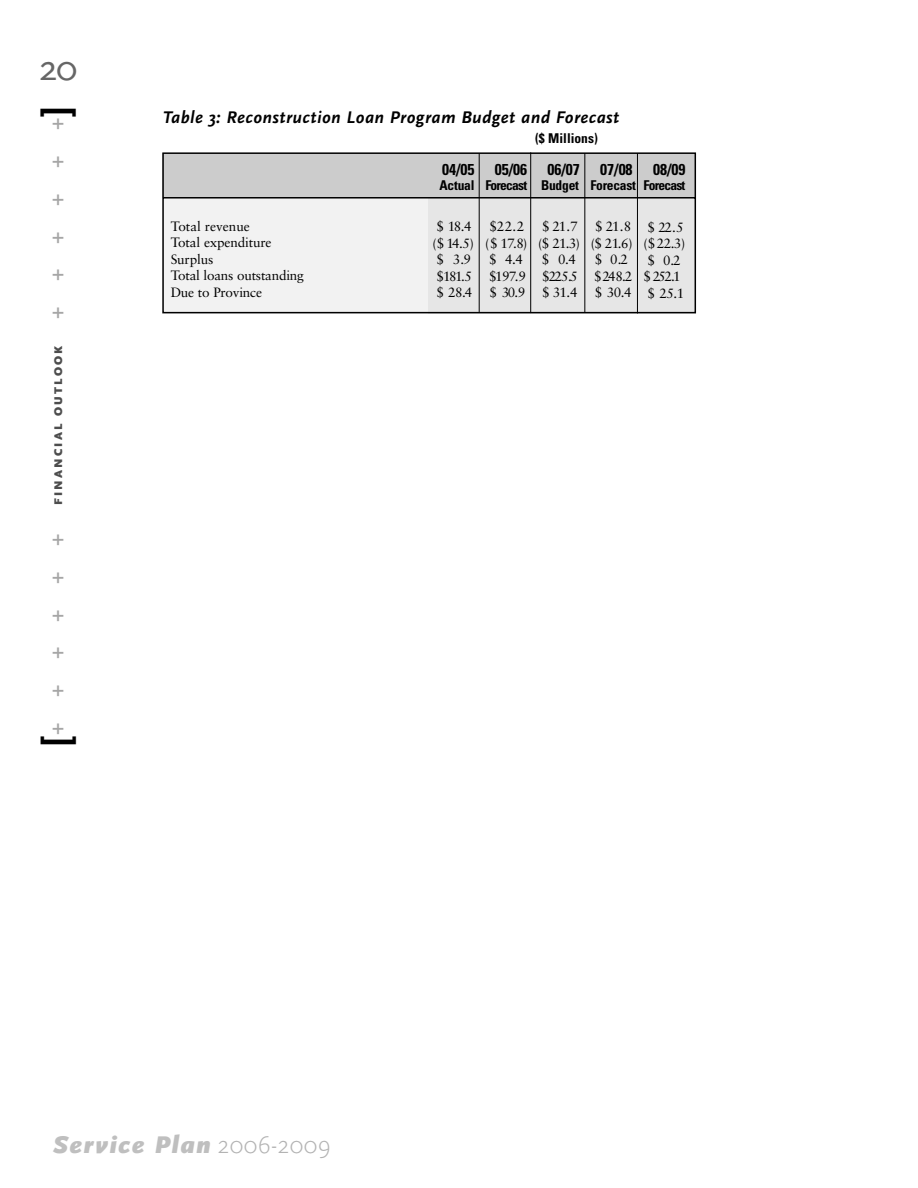
<style>
.page{position:relative;width:918px;height:1188px;background:#fff}
.page>*{position:absolute;margin:0;border:0;box-sizing:border-box;transform-origin:0 0}
.t1{font:700 39px "Scala Sans";color:#000}
.t2{font:37.5px "Scala Sans";color:#666}
.t3{font:italic 900 25.2px "Scala Sans";letter-spacing:.06em;color:#bfbfbf}
.t4{font:700 22.5px "Scala Sans";color:#a6a6a6}
.t5{font:italic 700 17.7px "Scala Sans";letter-spacing:.025em;color:#000}
.t6{font:700 condensed 15.75px "Univers";color:#000}
.t7{font:13.5px/16.5px "Sabon";letter-spacing:-.015em;color:#000;text-align:center}
.t8{font:700 condensed 13.5px "Univers";letter-spacing:-.02em;color:#000}
.t9{font:700 condensed 13.5px "Univers";letter-spacing:-.06em;color:#000}
.t10{font:700 condensed 13.5px "Univers";color:#000}
.t11{font:900 11.7px "Scala Sans";letter-spacing:.19em;color:#4d4d4d}
.s1{font-weight:300;font-style:normal;color:#b3b3b3}
</style>
<div class="page">
<svg style="left:162px;top:152px;width:535px;height:162px"></svg>
<h2 class="t2" style="left:39px;top:53px;width:40px">20</h2>
<h1 class="t1" style="left:78px;top:107px;width:11px;rotate:90deg">[</h1>
<h3 class="t4" style="left:47px;top:319px;width:203px;rotate:-90deg">++++++</h3>
<p class="t11" style="left:54px;top:505px;width:161px;rotate:-90deg">FINANCIAL OUTLOOK</p>
<h3 class="t4" style="left:47px;top:735px;width:203px;rotate:-90deg">++++++</h3>
<h1 class="t1" style="left:38px;top:746px;width:11px;rotate:-90deg">[</h1>
<h3 class="t5" style="left:163px;top:110px;width:458px">Table 3: Reconstruction Loan Program Budget and Forecast</h3>
<p class="t6" style="left:442px;top:163px;width:34px">04/05</p>
<p class="t8" style="left:440px;top:180px;width:36px">Actual</p>
<p class="t7" style="left:433px;top:219px;width:43px">$ 18.4 ($ 14.5) $ 3.9 $181.5 $ 28.4</p>
<p class="t10" style="left:535px;top:133px;width:64px">($ Millions)</p>
<p class="t6" style="left:495px;top:163px;width:34px">05/06</p>
<p class="t9" style="left:485px;top:180px;width:43px">Forecast</p>
<p class="t7" style="left:485px;top:219px;width:43px">$22.2 ($ 17.8) $ 4.4 $197.9 $ 30.9</p>
<p class="t6" style="left:548px;top:163px;width:34px">06/07</p>
<p class="t6" style="left:600px;top:163px;width:34px">07/08</p>
<p class="t8" style="left:541px;top:180px;width:96px">Budget Forecast</p>
<p class="t7" style="left:171px;top:219px;width:135px;text-align:left">Total revenue<br>Total expenditure<br>Surplus<br>Total loans outstanding<br>Due to Province</p>
<p class="t7" style="left:538px;top:219px;width:43px;text-align:left">$ 21.7 ($ 21.3) $ 0.4 $225.5 $ 31.4</p>
<p class="t7" style="left:591px;top:219px;width:43px">$ 21.8 ($ 21.6) $ 0.2 $248.2 $ 30.4</p>
<p class="t6" style="left:653px;top:163px;width:34px">08/09</p>
<p class="t9" style="left:644px;top:180px;width:43px">Forecast</p>
<p class="t7" style="left:643px;top:220px;width:43px">$ 22.5 ($ 22.3) $ 0.2 $ 252.1 $ 25.1</p>
<h3 class="t3" style="left:53px;top:1135px;width:279px">Service Plan <span class="s1">2006-2009</span></h3>
</div>
